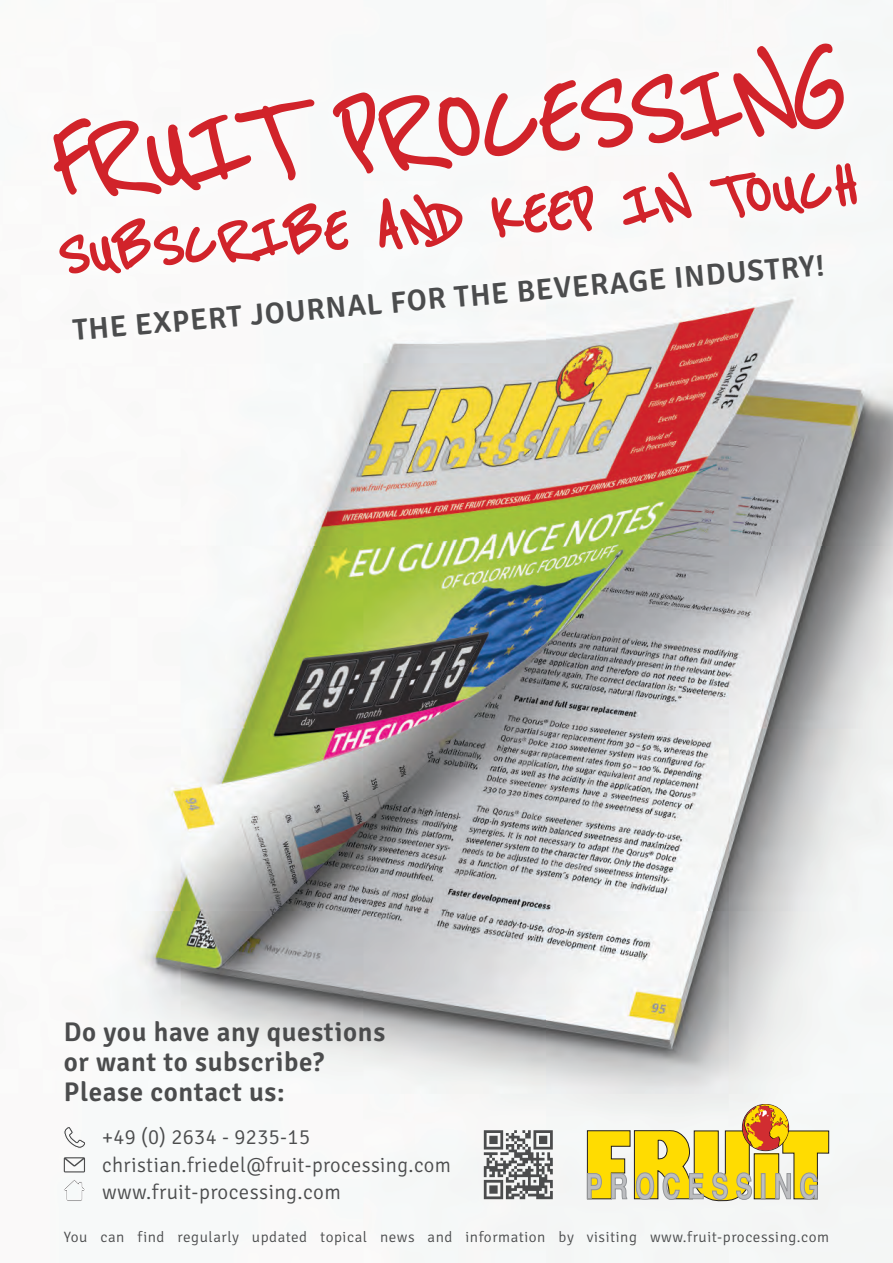
<style>
.page{position:relative;width:893px;height:1263px;background:#fff}
.page>*{position:absolute;margin:0;border:0;box-sizing:border-box;transform-origin:0 0}
.t1{font:123px "Reenie Beanie";color:#d1232a}
.t2{font:600 30px "Signika";color:#4b4c4d}
.t3{font:600 27px/30px "Signika";letter-spacing:.025em;color:#4b4c4d}
.t4{font:300 21px/27.6px "Signika";letter-spacing:.02em;color:#4b4c4d}
.t5{font:300 15px "Signika";letter-spacing:.035em;color:#4b4c4d}
</style>
<div class="page">
<img style="left:64px;top:361px;width:829px;height:902px">
<svg style="left:370px;top:319px;width:445px;height:42px"></svg>
<div style="left:471px;top:283px;width:422px;height:36px;background:#f6f8f7"></div>
<svg style="left:53px;top:43px;width:804px;height:231px"></svg>
<svg style="left:63px;top:1125px;width:24px;height:47px"></svg>
<svg style="left:63px;top:1180px;width:22px;height:21px"></svg>
<svg style="left:484px;top:1130px;width:69px;height:69px"></svg>
<svg style="left:587px;top:1104px;width:242px;height:106px"></svg>
<h1 class="t1" style="left:44px;top:91px;width:800px;rotate:-5deg">FRUIT PROCESSING</h1>
<h2 class="t2" style="left:71px;top:313px;width:756px;rotate:-5deg">THE EXPERT JOURNAL FOR THE BEVERAGE INDUSTRY!</h2>
<h3 class="t3" style="left:64px;top:1017px;width:323px">Do you have any questions or want to subscribe?<br>Please contact us:</h3>
<h3 class="t4" style="left:102px;top:1123px;width:350px">+49 (0) 2634 - 9235-15 christian.friedel@fruit-processing.com www.fruit-processing.com</h3>
<p class="t5" style="left:64px;top:1228px;width:767px">You can find regularly updated topical news and information by visiting www.fruit-processing.com</p>
</div>
